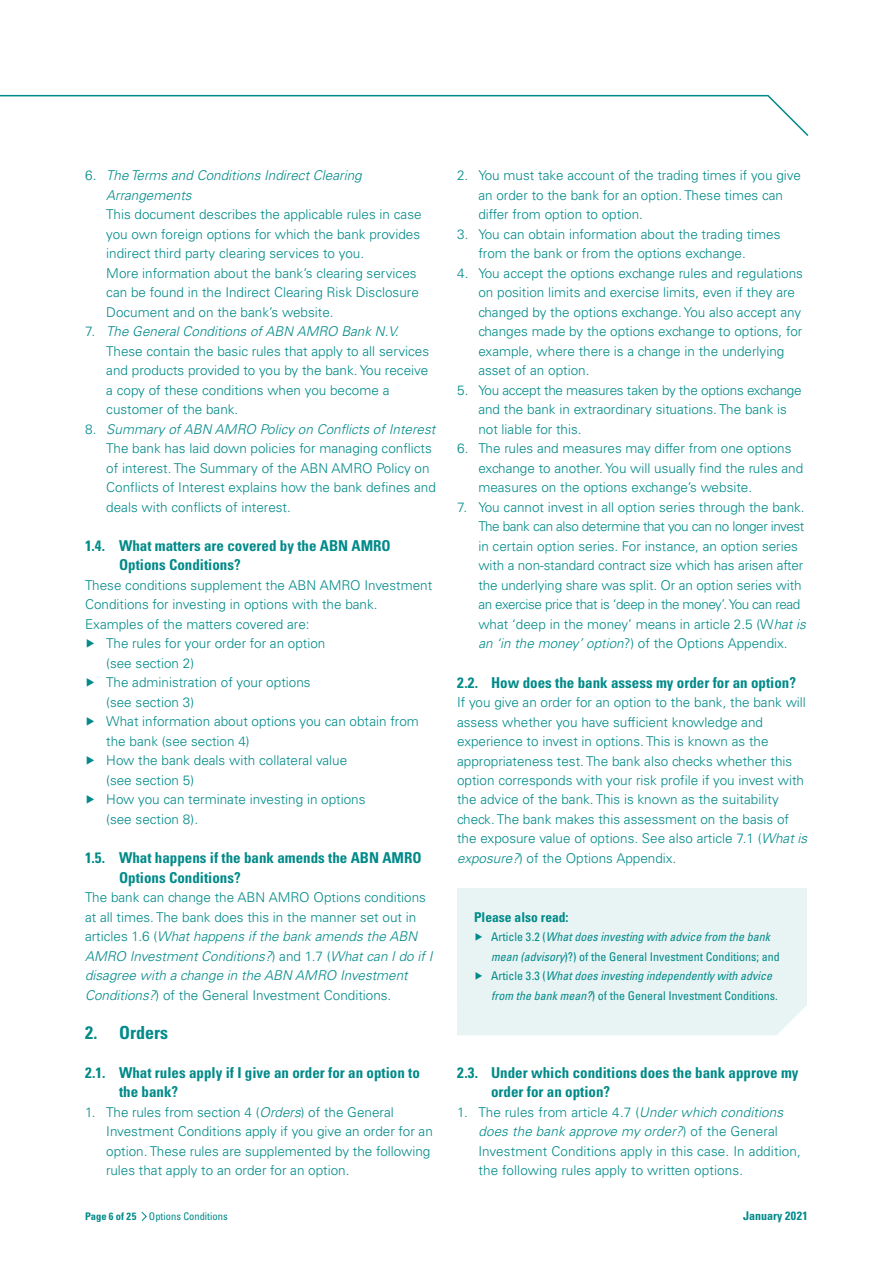
<style>
.page{position:relative;width:893px;height:1263px;background:#fff}
.page>*{position:absolute;margin:0;border:0;box-sizing:border-box;transform-origin:0 0}
.t1{font:700 condensed 18px "Univers LT Std";color:#008a89}
.t2{font:700 condensed 15px/19.5px "Univers LT Std";color:#008a89}
.t3{font:300 13.5px/19.5px "Univers LT Std";color:#008a89}
.t4{font:italic 300 13.5px/19.5px "Univers LT Std";color:#008a89}
.t5{font:700 condensed 13.5px "Univers LT Std";color:#008a89}
.t6{font:italic condensed 12px "Univers LT Std";color:#008a89}
.t7{font:condensed 12px "Univers LT Std";color:#008a89}
.t8{font:700 condensed 12px "Univers LT Std";color:#008a89}
.t9{font:condensed 10.5px "Univers LT Std";color:#008a89}
.s1{font-style:normal}
.s2{font-style:italic}
.s3{font-weight:700}
</style>
<div class="page">
<svg style="left:0;top:94px;width:809px;height:42px"></svg>
<div style="left:457px;top:888px;width:349px;height:117px;background:#e8f3f3"></div>
<div style="left:457px;top:1005px;width:349px;height:30px;background:#e8f3f3"></div>
<svg style="left:141px;top:1211px;width:6px;height:10px"></svg>
<p class="t4" style="left:106px;top:166px;width:257px;text-indent:-21px"><span class="s1">6.</span> The Terms and Conditions Indirect Clearing<br>Arrangements</p>
<p class="t3" style="left:106px;top:205px;width:317px">This document describes the applicable rules in case you own foreign options for which the bank provides indirect third party clearing services to you.<br>More information about the bank’s clearing services can be found in the Indirect Clearing Risk Disclosure Document and on the bank’s website.</p>
<p class="t3" style="left:106px;top:322px;width:324px;text-indent:-21px">7. <span class="s2">The General Conditions of ABN AMRO Bank N.V.<br></span>These contain the basic rules that apply to all services and products provided to you by the bank. You receive a copy of these conditions when you become a customer of the bank.</p>
<p class="t3" style="left:106px;top:419px;width:331px;text-indent:-21px">8. <span class="s2">Summary of ABN AMRO Policy on Conflicts of Interest </span>The bank has laid down policies for managing conflicts of interest. The Summary of the ABN AMRO Policy on Conflicts of Interest explains how the bank defines and deals with conflicts of interest.</p>
<p class="t2" style="left:119px;top:536px;width:273px;text-indent:-34px">1.4. What matters are covered by the ABN AMRO<br>Options Conditions?</p>
<p class="t3" style="left:85px;top:575px;width:349px">These conditions supplement the ABN AMRO Investment</p>
<p class="t3" style="left:85px;top:595px;width:294px">Conditions for investing in options with the bank.</p>
<p class="t3" style="left:85px;top:614px;width:226px">Examples of the matters covered are:</p>
<p class="t3" style="left:85px;top:634px;width:242px">▶ The rules for your order for an option</p>
<p class="t3" style="left:106px;top:653px;width:89px">(see section 2)</p>
<p class="t3" style="left:85px;top:673px;width:227px">▶ The administration of your options</p>
<p class="t3" style="left:106px;top:692px;width:89px">(see section 3)</p>
<p class="t3" style="left:85px;top:712px;width:335px">▶ What information about options you can obtain from</p>
<p class="t3" style="left:106px;top:731px;width:145px">the bank (see section 4)</p>
<p class="t3" style="left:85px;top:751px;width:264px">▶ How the bank deals with collateral value</p>
<p class="t3" style="left:106px;top:770px;width:89px">(see section 5)</p>
<p class="t3" style="left:85px;top:790px;width:282px">▶ How you can terminate investing in options</p>
<p class="t3" style="left:106px;top:809px;width:93px">(see section 8).</p>
<p class="t2" style="left:119px;top:848px;width:304px;text-indent:-34px">1.5. What happens if the bank amends the ABN AMRO<br>Options Conditions?</p>
<p class="t3" style="left:85px;top:887px;width:349px">The bank can change the ABN AMRO Options conditions at all times. The bank does this in the manner set out in articles 1.6 (<span class="s2">What happens if the bank amends the ABN AMRO Investment Conditions?</span>) and 1.7 (<span class="s2">What can I do if I disagree with a change in the ABN AMRO Investment Conditions?</span>) of the General Investment Conditions.</p>
<h1 class="t1" style="left:85px;top:1021px;width:84px">2. Orders</h1>
<p class="t2" style="left:119px;top:1062px;width:302px;text-indent:-34px">2.1. What rules apply if I give an order for an option to the bank?</p>
<p class="t3" style="left:106px;top:1102px;width:328px;text-indent:-21px">1. The rules from section 4 (<span class="s2">Orders</span>) of the General Investment Conditions apply if you give an order for an option. These rules are supplemented by the following rules that apply to an order for an option.</p>
<p class="t3" style="left:478px;top:166px;width:324px;text-indent:-21px">2. You must take account of the trading times if you give an order to the bank for an option. These times can differ from option to option.</p>
<p class="t3" style="left:478px;top:224px;width:304px;text-indent:-21px">3. You can obtain information about the trading times from the bank or from the options exchange.</p>
<p class="t3" style="left:478px;top:263px;width:326px;text-indent:-21px">4. You accept the options exchange rules and regulations on position limits and exercise limits, even if they are changed by the options exchange. You also accept any changes made by the options exchange to options, for example, where there is a change in the underlying asset of an option.</p>
<p class="t3" style="left:478px;top:380px;width:325px;text-indent:-21px">5. You accept the measures taken by the options exchange and the bank in extraordinary situations. The bank is not liable for this.</p>
<p class="t3" style="left:478px;top:439px;width:326px;text-indent:-21px">6. The rules and measures may differ from one options exchange to another. You will usually find the rules and measures on the options exchange’s website.</p>
<p class="t3" style="left:478px;top:497px;width:329px;text-indent:-21px">7. You cannot invest in all option series through the bank.<br>The bank can also determine that you can no longer invest in certain option series. For instance, an option series with a non-standard contract size which has arisen after the underlying share was split. Or an option series with an exercise price that is ‘deep in the money’. You can read what ‘deep in the money’ means in article 2.5 (W<span class="s2">hat is an ‘in the money’ option</span>?) of the Options Appendix.</p>
<p class="t2" style="left:457px;top:672px;width:340px">2.2. How does the bank assess my order for an option?</p>
<p class="t3" style="left:457px;top:692px;width:352px">If you give an order for an option to the bank, the bank will assess whether you have sufficient knowledge and experience to invest in options. This is known as the appropriateness test. The bank also checks whether this option corresponds with your risk profile if you invest with the advice of the bank. This is known as the suitability check. The bank makes this assessment on the basis of the exposure value of options. See also article 7.1 (<span class="s2">What is exposure?</span>) of the Options Appendix.</p>
<p class="t5" style="left:474px;top:908px;width:96px">Please also read:</p>
<p class="t6" style="left:474px;top:929px;width:298px">▶ <span class="s1">Article 3.2 (</span>What does investing with advice from the bank</p>
<p class="t7" style="left:491px;top:949px;width:290px"><span class="s2">mean (advisory</span>)?) of the General Investment Conditions; and</p>
<p class="t6" style="left:474px;top:968px;width:300px">▶ <span class="s1">Article 3.3 (</span>What does investing independently with advice</p>
<p class="t7" style="left:491px;top:988px;width:288px"><span class="s2">from the bank mean?</span>) of the General Investment Conditions.</p>
<p class="t2" style="left:491px;top:1062px;width:309px;text-indent:-34px">2.3. Under which conditions does the bank approve my order for an option?</p>
<p class="t3" style="left:478px;top:1102px;width:324px;text-indent:-21px">1. The rules from article 4.7 (<span class="s2">Under which conditions does the bank approve my order?</span>) of the General Investment Conditions apply in this case. In addition, the following rules apply to written options.</p>
<p class="t9" style="left:85px;top:1209px;width:144px"><span class="s3">Page 6 of 25</span> Options Conditions</p>
<p class="t8" style="left:743px;top:1208px;width:66px">January 2021</p>
</div>
